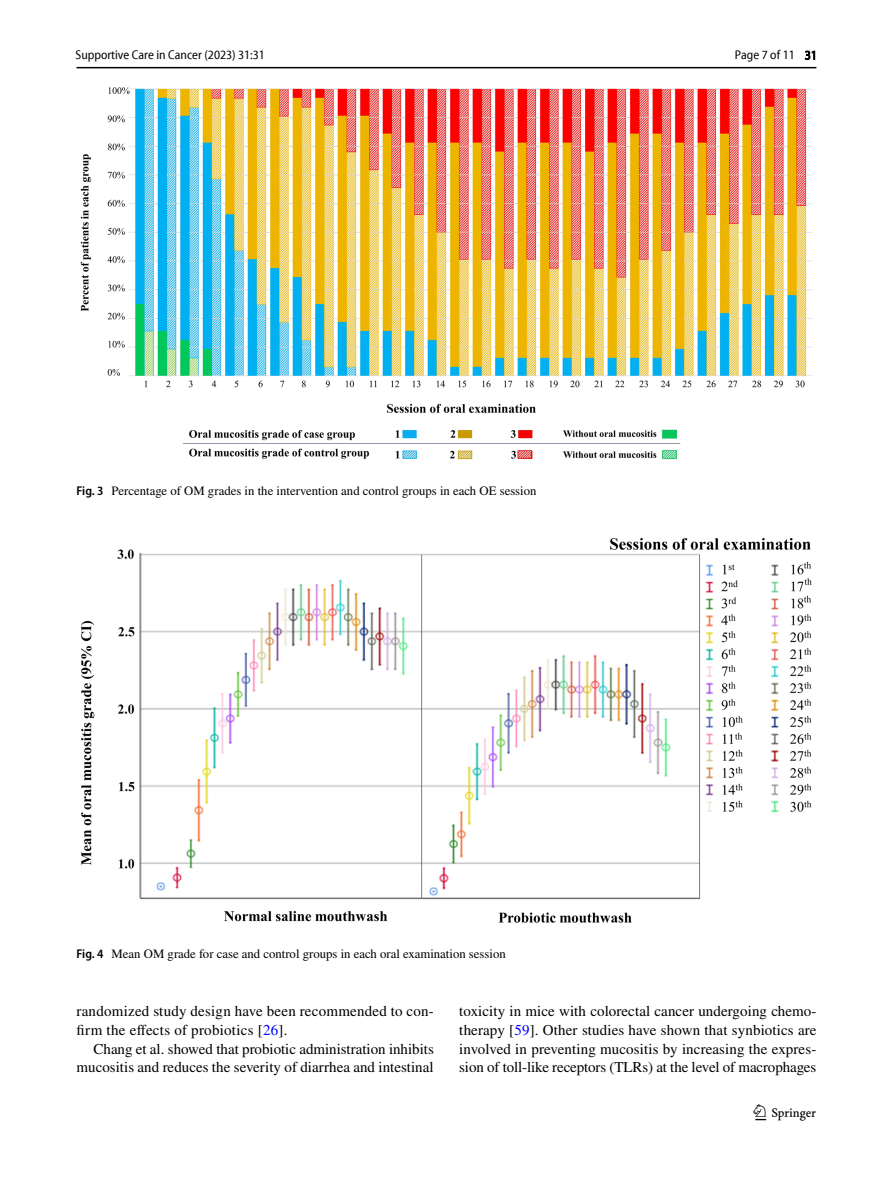
<style>
.page{position:relative;width:893px;height:1187px;background:#fff}
.page>*{position:absolute;margin:0;border:0;box-sizing:border-box;transform-origin:0 0}
.t1{font:22.5px "Springnew Regular 3";color:#000}
.t2{font:15px/18.8px "STIX";color:#000}
.t3{font:12.75px "STIX";color:#000}
.t4{font:semi-condensed 12.75px "Myriad Pro Unic";color:#000}
.s1{font-family:"Myriad Pro";font-weight:600;font-stretch:semi-condensed}
.s2{color:#00f}
</style>
<div class="page">
<hr style="left:77px;top:67px;width:739px;height:1px;background:#000">
<img style="left:81px;top:87px;width:731px;height:372px">
<img style="left:81px;top:537px;width:731px;height:386px">
<p class="t4" style="left:76px;top:50px;width:191px">Supportive Care in Cancer (2023) 31:31</p>
<p class="t4" style="left:735px;top:50px;width:83px">Page 7 of 11 31</p>
<p class="t3" style="left:77px;top:481px;width:461px"><span class="s1">Fig. 3</span> Percentage of OM grades in the intervention and control groups in each OE session</p>
<p class="t3" style="left:77px;top:945px;width:431px"><span class="s1">Fig. 4</span> Mean OM grade for case and control groups in each oral examination session</p>
<p class="t2" style="left:77px;top:1002px;width:359px">randomized study design have been recommended to con&shy;firm the effects of probiotics [<span class="s2">26</span>].</p>
<p class="t2" style="left:77px;top:1040px;width:359px;text-align:right">Chang et al. showed that probiotic administration inhibits mucositis and reduces the severity of diarrhea and intestinal</p>
<p class="t2" style="left:459px;top:1002px;width:359px;text-align:justify">toxicity in mice with colorectal cancer undergoing chemo&shy;therapy [<span class="s2">59</span>]. Other studies have shown that synbiotics are involved in preventing mucositis by increasing the expres&shy;sion of toll-like receptors (TLRs) at the level of macrophages</p>
<h1 class="t1" style="left:755px;top:1104px;width:62px">1 3</h1>
</div>
